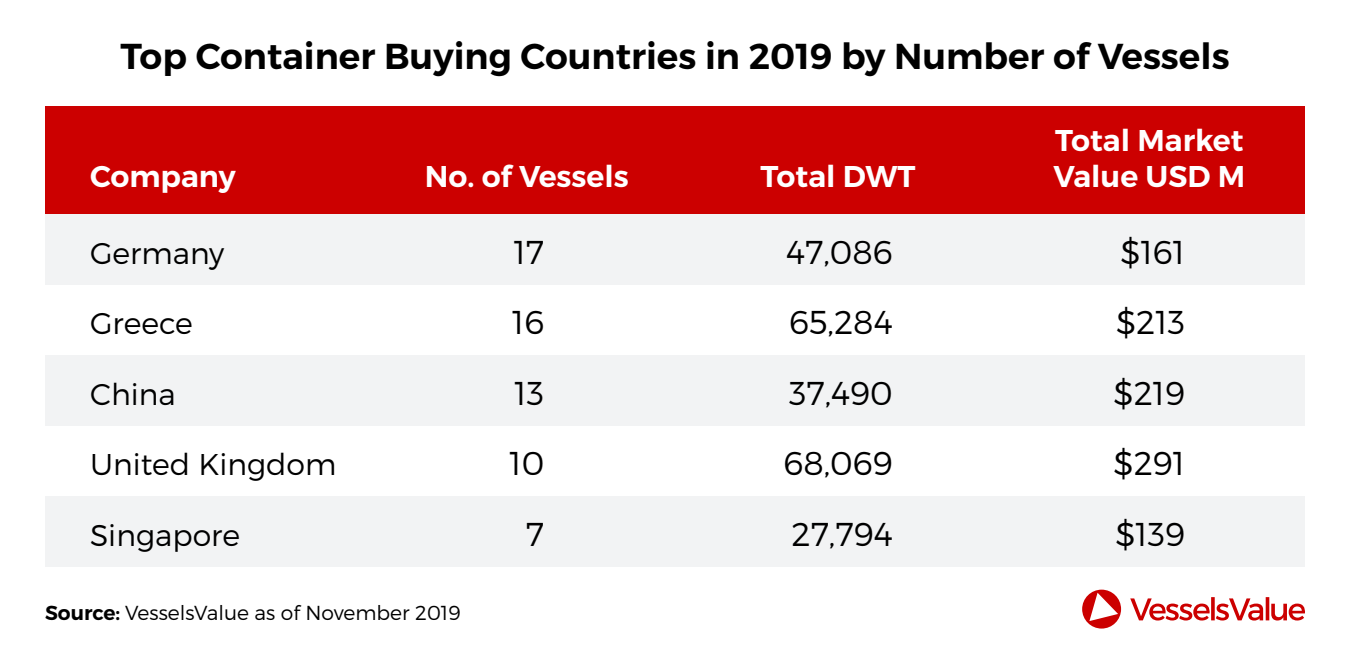
<style>
.page{position:relative;width:1350px;height:660px;background:#fff}
.page>*{position:absolute;margin:0;border:0;box-sizing:border-box;transform-origin:0 0}
.t1{font:600 36px "Montserrat";color:#000}
.t2{font:300 33px/70.5px "Montserrat";color:#000;text-align:justify}
.t3{font:600 30px/36px "Montserrat";color:#fff}
.t4{font:300 30px "Montserrat";color:#000}
.t5{font:300 20.25px "Montserrat";color:#000}
.s1{font-weight:600}
</style>
<div class="page">
<div style="left:45px;top:106px;width:1260px;height:108px;background:#c00"></div>
<div style="left:45px;top:355px;width:1260px;height:71px;background:#f2f3f4"></div>
<div style="left:45px;top:497px;width:1260px;height:70px;background:#f2f3f4"></div>
<div style="left:45px;top:214px;width:1260px;height:71px;background:#f2f3f4"></div>
<svg style="left:1082px;top:590px;width:223px;height:39px"></svg>
<p class="t1" style="left:120px;top:33px;width:1111px">Top Container Buying Countries in 2019 by Number of Vessels</p>
<p class="t3" style="left:90px;top:159px;width:147px">Company</p>
<p class="t3" style="left:425px;top:159px;width:205px">No. of Vessels</p>
<p class="t3" style="left:761px;top:159px;width:157px">Total DWT</p>
<p class="t3" style="left:1054px;top:123px;width:193px">Total Market<br>Value USD M</p>
<p class="t4" style="left:90px;top:235px;width:136px">Germany</p>
<p class="t4" style="left:90px;top:305px;width:104px">Greece</p>
<p class="t4" style="left:90px;top:376px;width:87px">China</p>
<p class="t4" style="left:90px;top:446px;width:248px">United Kingdom</p>
<p class="t4" style="left:90px;top:517px;width:152px">Singapore</p>
<p class="t5" style="left:45px;top:601px;width:417px"><span class="s1">Source:</span> VesselsValue as of November 2019</p>
<p class="t2" style="left:509px;top:216px;width:36px;text-align:center">17<br>16<br>13<br>10<br>7</p>
<p class="t2" style="left:783px;top:216px;width:111px">47,086<br>65,284<br>37,490<br>68,069<br>27,794</p>
<p class="t2" style="left:1114px;top:216px;width:73px">$161 $213 $219 $291 $139</p>
</div>
